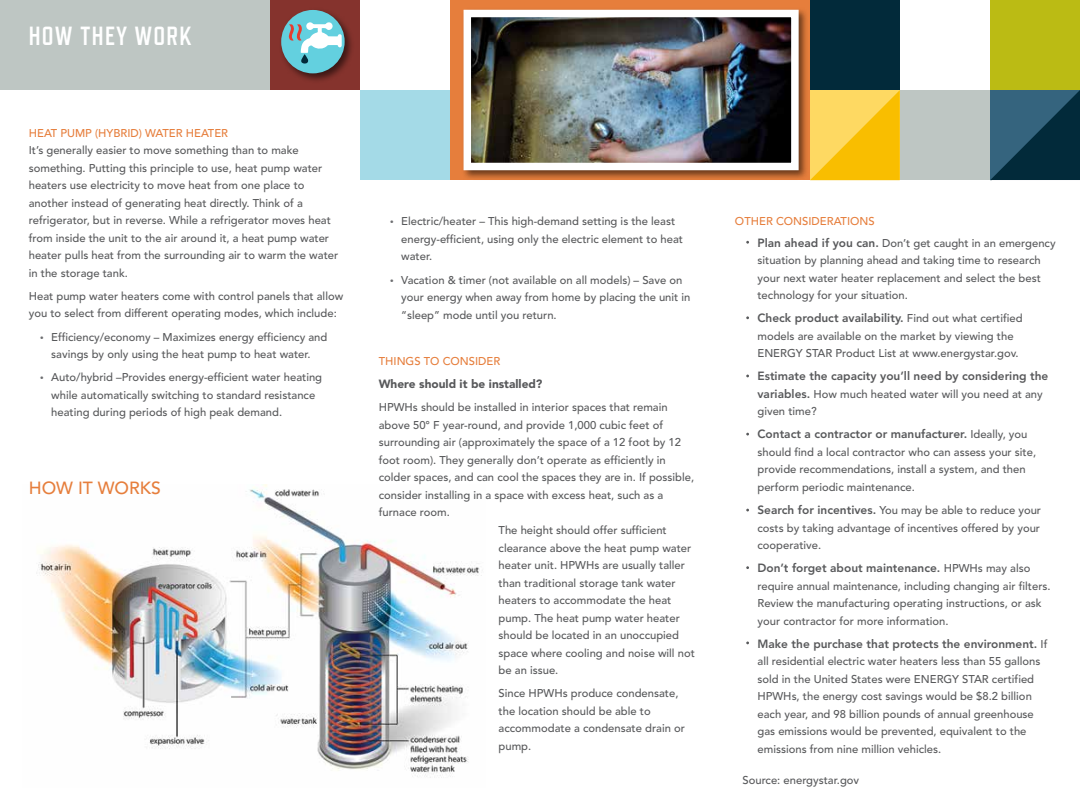
<style>
.page{position:relative;width:1080px;height:810px;background:#fff}
.page>*{position:absolute;margin:0;border:0;box-sizing:border-box;transform-origin:0 0}
.t1{font:700 26.25px "Refrigerator Deluxe";letter-spacing:.05em;color:#fff}
.t2{font:500 17.5px "Avenir";color:#e67e3c}
.t3{font:800 11.88px "Avenir LT Std";color:#58595b}
.t4{font:900 11.88px "Avenir LT Std";color:#58595b}
.t5{font:500 11.25px/17.5px "Avenir";color:#58595b}
.t6{font:500 11.25px "Avenir";color:#e67e3c}
.s1{font-family:"Myriad Pro";font-weight:400;font-size:12.5px;color:#6d6e71}
.s2{color:#e67e3c}
.s3{font-family:"Avenir LT Std";font-weight:800;font-size:11.88px}
.s4{font-family:"Avenir";font-weight:500;font-size:11.25px}
</style>
<div class="page">
<div style="left:0;top:0;width:315px;height:90px;background:#bec6c3"></div>
<div style="left:270px;top:0;width:90px;height:90px;background:#85332d"></div>
<div style="left:360px;top:90px;width:90px;height:90px;background:#a4dae7"></div>
<svg style="left:990px;top:90px;width:90px;height:90px;background:#1b475c"></svg>
<div style="left:450px;top:0;width:360px;height:180px;background:#e67e3c"></div>
<div style="left:810px;top:0;width:90px;height:90px;background:#022a3a"></div>
<div style="left:990px;top:0;width:90px;height:90px;background:#bbbb14"></div>
<div style="left:900px;top:90px;width:90px;height:90px;background:#bec6c3"></div>
<svg style="left:810px;top:90px;width:90px;height:90px;background:#fbcb31"></svg>
<div style="left:279px;top:8px;width:76px;height:76px;background:#000;opacity:.55"></div>
<div style="left:281px;top:10px;width:64px;height:63px;background:#63d0df;border-radius:50%"></div>
<svg style="left:289px;top:22px;width:53px;height:42px"></svg>
<img style="left:36px;top:484px;width:446px;height:294px">
<div style="left:461px;top:7px;width:348px;height:173px;background:#000;opacity:.55"></div>
<img style="left:473px;top:19px;width:317px;height:142px">
<div style="left:464px;top:10px;width:335px;height:160px;border:8px solid #fff"></div>
<h1 class="t1" style="left:29px;top:20px;width:164px">HOW THEY WORK</h1>
<p class="t6" style="left:29px;top:126px;width:201px">HEAT PUMP (HYBRID) WATER HEATER</p>
<p class="t5" style="left:29px;top:142px;width:311px">It’s generally easier to move something than to make something. Putting this principle to use, heat pump water heaters use electricity to move heat from one place to another instead of generating heat directly. Think of a refrigerator, but in reverse. While a refrigerator moves heat from inside the unit to the air around it, a heat pump water heater pulls heat from the surrounding air to warm the water in the storage tank.</p>
<p class="t5" style="left:29px;top:288px;width:316px">Heat pump water heaters come with control panels that allow you to select from different operating modes, which include:</p>
<p class="t5" style="left:40px;top:328px;width:289px;text-align:center"><span class="s1">•</span> Efficiency/economy – Maximizes energy efficiency and savings by only using the heat pump to heat water.</p>
<p class="t5" style="left:51px;top:369px;width:272px;text-indent:-11px"><span class="s1">•</span> Auto/hybrid –Provides energy-efficient water heating while automatically switching to standard resistance heating during periods of high peak demand.</p>
<h2 class="t2" style="left:29px;top:478px;width:134px">HOW IT WORKS</h2>
<p class="t5" style="left:401px;top:213px;width:283px;text-indent:-11px"><span class="s1">•</span> Electric/heater – This high-demand setting is the least energy-efficient, using only the electric element to heat water.</p>
<p class="t5" style="left:401px;top:271px;width:291px;text-indent:-11px"><span class="s1">•</span> Vacation &amp; timer (not available on all models) – Save on your energy when away from home by placing the unit in “sleep” mode until you return.</p>
<p class="t6" style="left:379px;top:355px;width:123px">THINGS TO CONSIDER</p>
<p class="t4" style="left:379px;top:377px;width:165px">Where should it be installed?</p>
<p class="t5" style="left:379px;top:399px;width:290px">HPWHs should be installed in interior spaces that remain</p>
<p class="t5" style="left:379px;top:416px;width:286px">above 50° F year-round, and provide 1,000 cubic feet of</p>
<p class="t5" style="left:379px;top:434px;width:304px">surrounding air (approximately the space of a 12 foot by 12</p>
<p class="t5" style="left:379px;top:451px;width:288px">foot room). They generally don’t operate as efficiently in</p>
<p class="t5" style="left:379px;top:469px;width:317px">colder spaces, and can cool the spaces they are in. If possible,</p>
<p class="t5" style="left:379px;top:486px;width:286px">consider installing in a space with excess heat, such as a</p>
<p class="t5" style="left:379px;top:504px;width:73px">furnace room.</p>
<p class="t5" style="left:499px;top:522px;width:170px">The height should offer sufficient</p>
<p class="t5" style="left:499px;top:539px;width:194px">clearance above the heat pump water</p>
<p class="t5" style="left:499px;top:557px;width:188px">heater unit. HPWHs are usually taller</p>
<p class="t5" style="left:499px;top:574px;width:179px">than traditional storage tank water</p>
<p class="t5" style="left:499px;top:592px;width:174px">heaters to accommodate the heat</p>
<p class="t5" style="left:499px;top:609px;width:183px">pump. The heat pump water heater</p>
<p class="t5" style="left:499px;top:627px;width:182px">should be located in an unoccupied</p>
<p class="t5" style="left:499px;top:644px;width:198px">space where cooling and noise will not</p>
<p class="t5" style="left:499px;top:662px;width:61px">be an issue.</p>
<p class="t5" style="left:499px;top:685px;width:188px">Since HPWHs produce condensate, the location should be able to accommodate a condensate drain or pump.</p>
<p class="t5" style="left:758px;top:211px;width:300px;line-height:21.1px;text-indent:-23px"><span class="s2">OTHER CONSIDERATIONS<br></span><span class="s3">Plan ahead if you can.</span> Don’t get caught in an emergency</p>
<p class="t5" style="left:757px;top:252px;width:285px;text-align:justify">situation by planning ahead and taking time to research your next water heater replacement and select the best technology for your situation.</p>
<p class="t3" style="left:758px;top:311px;width:267px">Check product availability. <span class="s4">Find out what certified</span></p>
<p class="t5" style="left:757px;top:327px;width:263px">models are available on the market by viewing the<br>ENERGY STAR Product List at www.energystar.gov.</p>
<p class="t3" style="left:758px;top:369px;width:292px">Estimate the capacity you’ll need by considering the</p>
<p class="t5" style="left:758px;top:385px;width:287px"><span class="s3">variables.</span> How much heated water will you need at any given time?</p>
<p class="t3" style="left:758px;top:427px;width:271px">Contact a contractor or manufacturer. <span class="s4">Ideally, you</span></p>
<p class="t5" style="left:757px;top:444px;width:280px">should find a local contractor who can assess your site, provide recommendations, install a system, and then perform periodic maintenance.</p>
<p class="t5" style="left:758px;top:502px;width:285px;text-align:justify"><span class="s3">Search for incentives.</span> You may be able to reduce your costs by taking advantage of incentives offered by your cooperative.</p>
<p class="t3" style="left:758px;top:561px;width:274px">Don’t forget about maintenance. <span class="s4">HPWHs may also</span></p>
<p class="t5" style="left:757px;top:577px;width:295px">require annual maintenance, including changing air filters.<br>Review the manufacturing operating instructions, or ask your contractor for more information.</p>
<p class="t3" style="left:758px;top:637px;width:291px">Make the purchase that protects the environment. <span class="s4">If</span></p>
<p class="t5" style="left:758px;top:653px;width:284px">all residential electric water heaters less than 55 gallons sold in the United States were ENERGY STAR certified HPWHs, the energy cost savings would be $8.2 billion each year, and 98 billion pounds of annual greenhouse gas emissions would be prevented, equivalent to the emissions from nine million vehicles.</p>
<p class="t5" style="left:742px;top:772px;width:118px">Source: energystar.gov</p>
</div>
